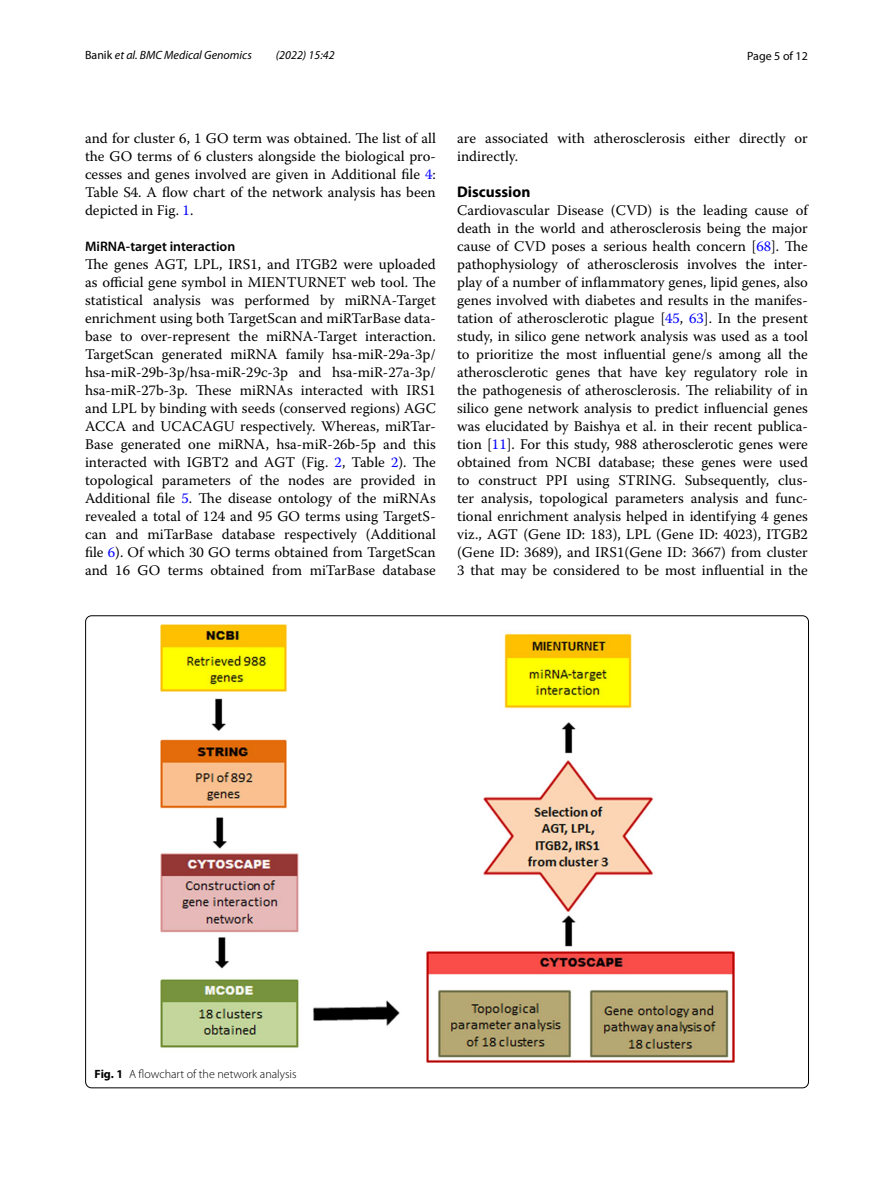
<style>
.page{position:relative;width:893px;height:1187px;background:#fff}
.page>*{position:absolute;margin:0;border:0;box-sizing:border-box;transform-origin:0 0}
.t1{font:700 15.45px "Myriad Pro";color:#000}
.t2{font:14.7px/18px "Warnock Pro";color:#000;text-align:justify}
.t3{font:600 13.8px "Myriad Pro";color:#000}
.t4{font:italic 12px "Myriad Pro";color:#000}
.t5{font:300 12px "Myriad Pro";color:#000}
.t6{font:12px "Myriad Pro";color:#000}
.s1{font-style:normal}
.s2{color:#00f}
.s3{font-weight:700}
</style>
<div class="page">
<img style="left:160px;top:624px;width:574px;height:438px">
<p class="t4" style="left:85px;top:48px;width:168px"><span class="s1">Banik</span> et al. BMC Medical Genomics</p>
<p class="t4" style="left:276px;top:48px;width:60px">(2022) 15:42</p>
<p class="t6" style="left:747px;top:48px;width:62px">Page 5 of 12</p>
<p class="t2" style="left:85px;top:128px;width:352px">and for cluster 6, 1 GO term was obtained. The list of all the GO terms of 6 clusters alongside the biological pro&shy;cesses and genes involved are given in Additional file <span class="s2">4</span>:<br>Table S4. A flow chart of the network analysis has been depicted in Fig. <span class="s2">1</span>.</p>
<p class="t3" style="left:85px;top:237px;width:152px">MiRNA‑target interaction</p>
<p class="t2" style="left:85px;top:254px;width:352px">The genes AGT, LPL, IRS1, and ITGB2 were uploaded as official gene symbol in MIENTURNET web tool. The statistical analysis was performed by miRNA-Target enrichment using both TargetScan and miRTarBase data&shy;base to over-represent the miRNA-Target interaction.<br>TargetScan generated miRNA family hsa-miR-29a-3p/ hsa-miR-29b-3p/hsa-miR-29c-3p and hsa-miR-27a-3p/ hsa-miR-27b-3p. These miRNAs interacted with IRS1 and LPL by binding with seeds (conserved regions) AGC ACCA and UCACAGU respectively. Whereas, miRTar-Base generated one miRNA, hsa-miR-26b-5p and this interacted with IGBT2 and AGT (Fig. <span class="s2">2</span>, Table <span class="s2">2</span>). The topological parameters of the nodes are provided in Additional file <span class="s2">5</span>. The disease ontology of the miRNAs revealed a total of 124 and 95 GO terms using TargetS&shy;can and miTarBase database respectively (Additional file <span class="s2">6</span>). Of which 30 GO terms obtained from TargetScan and 16 GO terms obtained from miTarBase database</p>
<p class="t2" style="left:457px;top:128px;width:352px">are associated with atherosclerosis either directly or indirectly.</p>
<p class="t1" style="left:457px;top:181px;width:75px">Discussion</p>
<p class="t2" style="left:457px;top:200px;width:352px">Cardiovascular Disease (CVD) is the leading cause of death in the world and atherosclerosis being the major cause of CVD poses a serious health concern [<span class="s2">68</span>]. The pathophysiology of atherosclerosis involves the inter&shy;play of a number of inflammatory genes, lipid genes, also genes involved with diabetes and results in the manifes&shy;tation of atherosclerotic plague [<span class="s2">45</span>, <span class="s2">63</span>]. In the present study, in silico gene network analysis was used as a tool to prioritize the most influential gene/s among all the atherosclerotic genes that have key regulatory role in the pathogenesis of atherosclerosis. The reliability of in silico gene network analysis to predict influencial genes was elucidated by Baishya et al. in their recent publica&shy;tion [<span class="s2">11</span>]. For this study, 988 atherosclerotic genes were obtained from NCBI database; these genes were used to construct PPI using STRING. Subsequently, clus&shy;ter analysis, topological parameters analysis and func&shy;tional enrichment analysis helped in identifying 4 genes viz., AGT (Gene ID: 183), LPL (Gene ID: 4023), ITGB2 (Gene ID: 3689), and IRS1(Gene ID: 3667) from cluster 3 that may be considered to be most influential in the</p>
<p class="t5" style="left:95px;top:1067px;width:203px"><span class="s3">Fig. 1</span> A flowchart of the network analysis</p>
</div>
